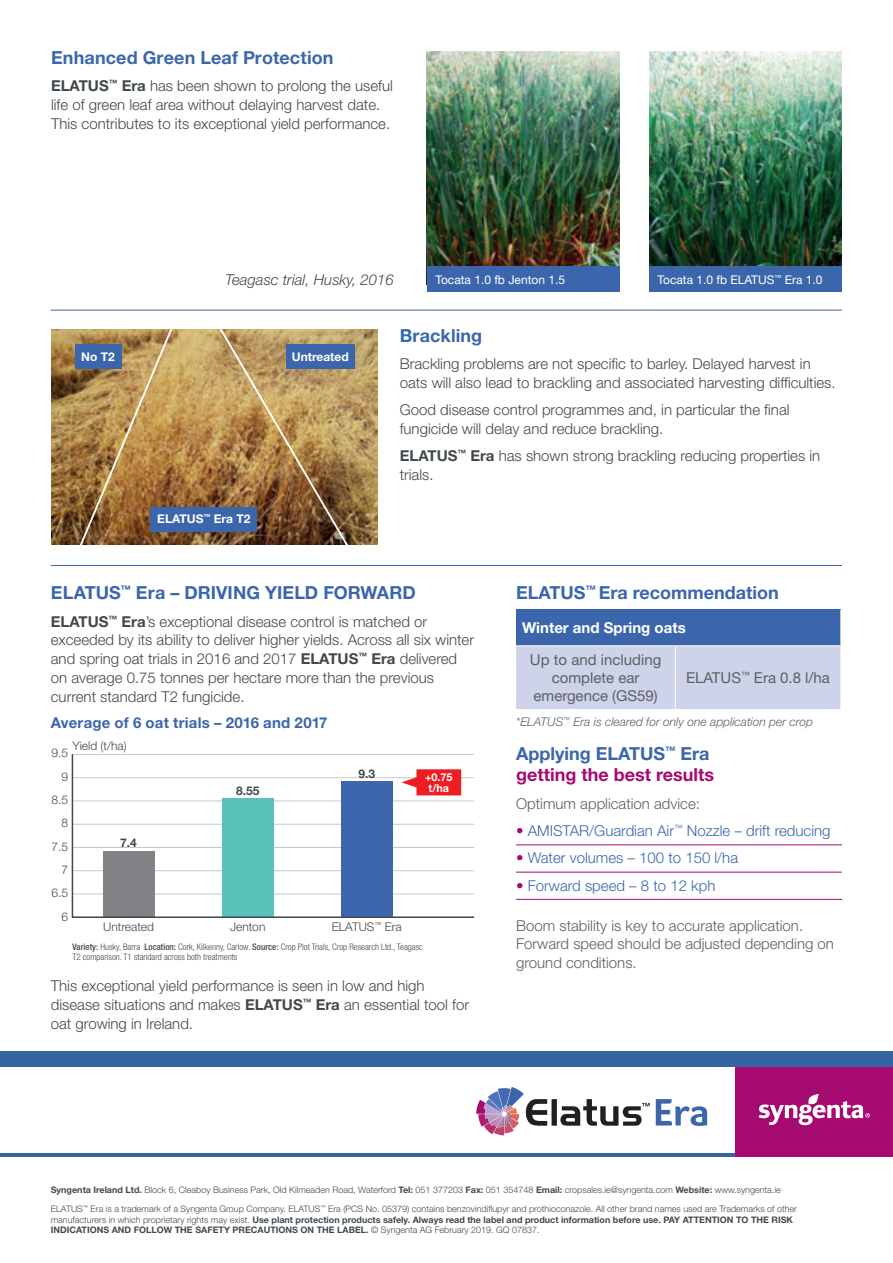
<style>
.page{position:relative;width:893px;height:1263px;background:#fff}
.page>*{position:absolute;margin:0;border:0;box-sizing:border-box;transform-origin:0 0}
.t1{font:700 18px "Helvetica Neue LT Std";letter-spacing:.005em;color:#3c66ac}
.t2{font:700 18px/21.6px "Helvetica Neue LT Std";color:#a50a70}
.t3{font:300 15px/18.8px "Helvetica Neue LT Std";color:#41494e}
.t4{font:300 15px/18.8px "Helvetica Neue LT Std";color:#5b6064}
.t5{font:300 15px "Helvetica Neue LT Std";color:#3c66ac}
.t6{font:15px/18px "Helvetica Neue LT Std";color:#5b6064;text-align:center}
.t7{font:700 15px "Helvetica Neue LT Std";letter-spacing:.015em;color:#3c66ac}
.t8{font:italic 300 15px "Helvetica Neue LT Std";color:#41494e}
.t9{font:700 15px "Helvetica Neue LT Std";color:#fff}
.t10{font:300 12px/23.4px "Helvetica Neue LT Std";color:#41494e;text-align:right}
.t11{font:italic 300 12px "Helvetica Neue LT Std";color:#5b6064}
.t12{font:12px "Helvetica Neue LT Std";color:#fff}
.t13{font:700 12px "Helvetica Neue LT Std";color:#fff}
.t14{font:700 12px "Helvetica Neue LT Std";color:#41494e}
.t15{font:700 10.8px/10.8px "Helvetica Neue LT Std";color:#fff;text-align:center}
.t16{font:300 9px/19px "Helvetica Neue LT Std";color:#41494e}
.t17{font:700 9px/10.5px "Helvetica Neue LT Std";color:#41494e}
.t18{font:300 condensed 9px/10.5px "Helvetica Neue LT Std";color:#41494e}
.s1{font-weight:700}
.s2{font-weight:500}
.s3{color:#3c66ac}
.s4{color:#a50a70}
.s5{font-weight:300}
</style>
<div class="page">
<hr style="left:51px;top:565px;width:791px;height:1px;background:#3c66ac">
<hr style="left:51px;top:310px;width:791px;height:1px;background:#3c66ac">
<div style="left:516px;top:609px;width:325px;height:37px;background:#3c66ac"></div>
<div style="left:516px;top:646px;width:324px;height:63px;background:#ced3e9"></div>
<hr style="left:516px;top:645px;width:159px;height:1px;background:#fff">
<hr style="left:675px;top:645px;width:166px;height:1px;background:#fff">
<hr style="left:675px;top:646px;width:1px;height:63px;background:#fff">
<hr style="left:840px;top:609px;width:1px;height:36px;background:#fff">
<hr style="left:516px;top:844px;width:326px;height:1px;background:#a50a70">
<hr style="left:516px;top:872px;width:326px;height:1px;background:#a50a70">
<hr style="left:516px;top:899px;width:326px;height:1px;background:#a50a70">
<img style="left:51px;top:329px;width:326px;height:216px">
<svg style="left:76px;top:329px;width:100px;height:216px"></svg>
<svg style="left:215px;top:329px;width:139px;height:216px"></svg>
<div style="left:151px;top:507px;width:106px;height:24px;background:#3c66ac"></div>
<div style="left:286px;top:344px;width:68px;height:25px;background:#3c66ac"></div>
<div style="left:75px;top:344px;width:46px;height:25px;background:#3c66ac"></div>
<svg style="left:71px;top:754px;width:404px;height:164px"></svg>
<svg style="left:401px;top:769px;width:60px;height:26px"></svg>
<img style="left:649px;top:51px;width:193px;height:216px">
<img style="left:427px;top:51px;width:193px;height:216px">
<div style="left:427px;top:267px;width:193px;height:25px;background:#3c66ac"></div>
<div style="left:649px;top:267px;width:193px;height:25px;background:#3c66ac"></div>
<hr style="left:0;top:1154px;width:893px;height:3px;background:#3464a2">
<svg style="left:476px;top:1087px;width:174px;height:48px"></svg>
<svg style="left:656px;top:1099px;width:51px;height:27px"></svg>
<div style="left:735px;top:1051px;width:158px;height:106px;background:#a50a70"></div>
<div style="left:0;top:1051px;width:893px;height:15px;background:#3464a2"></div>
<svg style="left:759px;top:1094px;width:111px;height:31px"></svg>
<p class="t1" style="left:51px;top:46px;width:284px">Enhanced Green Leaf Protection</p>
<p class="t3" style="left:51px;top:76px;width:343px"><span class="s1">ELATUS</span><sup>™</sup> <span class="s1">Era</span> has been shown to prolong the useful life of green leaf area without delaying harvest date.<br>This contributes to its exceptional yield performance.</p>
<p class="t8" style="left:225px;top:270px;width:170px">Teagasc trial, Husky, 2016</p>
<p class="t12" style="left:435px;top:272px;width:131px">Tocata 1.0 fb Jenton 1.5</p>
<p class="t12" style="left:658px;top:272px;width:166px">Tocata 1.0 fb ELATUS<sup>™</sup> Era 1.0</p>
<p class="t13" style="left:81px;top:349px;width:35px">No T2</p>
<p class="t13" style="left:292px;top:349px;width:58px">Untreated</p>
<p class="t13" style="left:157px;top:512px;width:95px">ELATUS<sup>™</sup> Era T2</p>
<p class="t1" style="left:400px;top:324px;width:84px">Brackling</p>
<p class="t3" style="left:400px;top:354px;width:437px">Brackling problems are not specific to barley. Delayed harvest in oats will also lead to brackling and associated harvesting difficulties.</p>
<p class="t3" style="left:400px;top:400px;width:391px">Good disease control programmes and, in particular the final fungicide will delay and reduce brackling.</p>
<p class="t3" style="left:400px;top:446px;width:422px"><span class="s1">ELATUS</span><sup>™</sup> <span class="s1">Era</span> has shown strong brackling reducing properties in trials.</p>
<p class="t1" style="left:51px;top:582px;width:366px">ELATUS<sup>™</sup> Era – DRIVING YIELD FORWARD</p>
<p class="t3" style="left:51px;top:611px;width:425px"><span class="s1">ELATUS</span><sup>™</sup> <span class="s1">Era</span>’s exceptional disease control is matched or exceeded by its ability to deliver higher yields. Across all six winter and spring oat trials in 2016 and 2017 <span class="s1">ELATUS</span><sup>™</sup> <span class="s1">Era</span> delivered on average 0.75 tonnes per hectare more than the previous current standard T2 fungicide.</p>
<p class="t7" style="left:51px;top:713px;width:278px">Average of 6 oat trials – 2016 and 2017</p>
<p class="t10" style="left:72px;top:734px;width:56px">Yield (t/ha)</p>
<p class="t10" style="left:51px;top:741px;width:18px">9.5<br>9<br>8.5<br>8<br>7.5<br>7<br>6.5<br>6</p>
<p class="t14" style="left:120px;top:836px;width:18px">7.4</p>
<p class="t10" style="left:103px;top:915px;width:52px">Untreated</p>
<p class="t14" style="left:236px;top:783px;width:25px">8.55</p>
<p class="t10" style="left:230px;top:915px;width:37px">Jenton</p>
<p class="t14" style="left:358px;top:766px;width:18px">9.3</p>
<p class="t15" style="left:425px;top:771px;width:29px">+0.75 t/ha</p>
<p class="t10" style="left:332px;top:915px;width:72px">ELATUS<sup>™</sup> Era</p>
<p class="t18" style="left:72px;top:941px;width:352px"><span class="s2">Variety:</span> Husky, Barra <span class="s2">Location:</span> Cork, Kilkenny, Carlow. <span class="s2">Source:</span> Crop Plot Trials, Crop Research Ltd., Teagasc<br>T2 comparison. T1 standard across both treatments</p>
<p class="t3" style="left:51px;top:976px;width:420px">This exceptional yield performance is seen in low and high disease situations and makes <span class="s1">ELATUS</span><sup>™</sup> <span class="s1">Era</span> an essential tool for oat growing in Ireland.</p>
<p class="t1" style="left:516px;top:582px;width:264px">ELATUS<sup>™</sup> Era recommendation</p>
<p class="t9" style="left:522px;top:618px;width:165px">Winter and Spring oats</p>
<p class="t6" style="left:530px;top:650px;width:133px">Up to and including complete ear emergence (GS59)</p>
<p class="t6" style="left:686px;top:668px;width:145px">ELATUS<sup>™</sup> Era 0.8 l/ha</p>
<p class="t11" style="left:516px;top:714px;width:298px">*ELATUS<sup>™</sup> Era is cleared for only one application per crop</p>
<p class="t2" style="left:516px;top:742px;width:199px"><span class="s3">Applying ELATUS</span><sup>™</sup> <span class="s3">Era </span>getting the best results</p>
<p class="t4" style="left:516px;top:794px;width:185px">Optimum application advice:</p>
<p class="t5" style="left:516px;top:821px;width:316px"><span class="s4">•</span> AMISTAR/Guardian Air<sup>™</sup> Nozzle – drift reducing</p>
<p class="t5" style="left:516px;top:849px;width:224px"><span class="s4">•</span> Water volumes – 100 to 150 l/ha</p>
<p class="t5" style="left:516px;top:876px;width:201px"><span class="s4">•</span> Forward speed – 8 to 12 kph</p>
<p class="t4" style="left:516px;top:915px;width:319px">Boom stability is key to accurate application.<br>Forward speed should be adjusted depending on ground conditions.</p>
<p class="t16" style="left:51px;top:1180px;width:748px"><span class="s1">Syngenta Ireland Ltd.</span> Block 6, Cleaboy Business Park, Old Kilmeaden Road, Waterford <span class="s1">Tel:</span> 051 377203 <span class="s1">Fax:</span> 051 354748 <span class="s1">Email:</span> cropsales.ie@syngenta.com <span class="s1">Website:</span> www.syngenta.ie<br>ELATUS<sup>™</sup> Era is a trademark of a Syngenta Group Company. ELATUS<sup>™</sup> Era (PCS No. 05379) contains benzovindiflupyr and prothioconazole. All other brand names used are Trademarks of other</p>
<p class="t17" style="left:51px;top:1214px;width:744px"><span class="s5">manufacturers in which proprietary rights may exist.</span> Use plant protection products safely. Always read the label and product information before use. PAY ATTENTION TO THE RISK<br>INDICATIONS AND FOLLOW THE SAFETY PRECAUTIONS ON THE LABEL. <span class="s5">© Syngenta AG February 2019. GQ 07837.</span></p>
</div>
